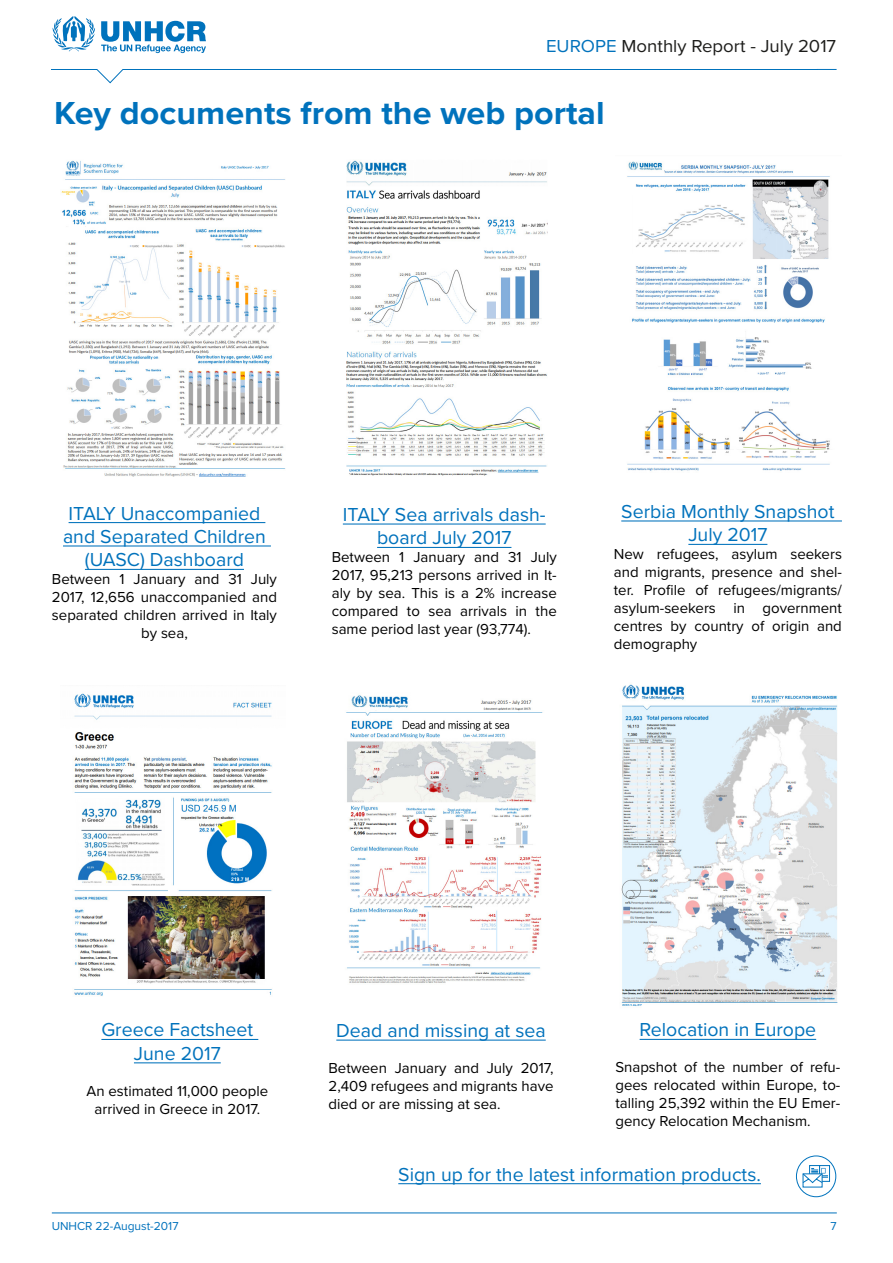
<style>
.page{position:relative;width:893px;height:1263px;background:#fff}
.page>*{position:absolute;margin:0;border:0;box-sizing:border-box;transform-origin:0 0}
.t1{font:700 33px "Proxima Nova";color:#0072bc}
.t2{font:19.5px/23.4px "Proxima Nova";color:#0072bc;text-align:center}
.t3{font:18px "Proxima Nova";color:#1d1d1b}
.t4{font:15px/18px "Proxima Nova";color:#000;text-align:justify}
.t5{font:12px "Proxima Nova";color:#0072bc}
.s1{color:#0072bc}
</style>
<div class="page">
<hr style="left:398px;top:1183px;width:363px;height:1px;background:#0072bc">
<div style="left:796px;top:1155px;width:40px;height:42px;border:1px solid #0073bd;border-radius:50%"></div>
<div style="left:819px;top:1165px;width:11px;height:17px;background:#f8fbfd;border:1px solid #0073bd"></div>
<div style="left:809px;top:1165px;width:11px;height:16px;background:#fff;border:1px solid #0073bd"></div>
<svg style="left:802px;top:1168px;width:26px;height:15px"></svg>
<hr style="left:101px;top:1039px;width:157px;height:1px;background:#0072bc">
<hr style="left:134px;top:1062px;width:87px;height:1px;background:#0072bc">
<hr style="left:336px;top:1039px;width:210px;height:2px;background:#0072bc">
<hr style="left:343px;top:523px;width:203px;height:1px;background:#0072bc">
<hr style="left:377px;top:547px;width:134px;height:1px;background:#0072bc">
<hr style="left:621px;top:520px;width:221px;height:1px;background:#0072bc">
<hr style="left:688px;top:544px;width:79px;height:1px;background:#0072bc">
<hr style="left:69px;top:522px;width:196px;height:1px;background:#0072bc">
<hr style="left:63px;top:545px;width:208px;height:1px;background:#0072bc">
<hr style="left:85px;top:569px;width:159px;height:1px;background:#0072bc">
<img style="left:621px;top:684px;width:217px;height:322px">
<hr style="left:640px;top:1039px;width:176px;height:1px;background:#0072bc">
<img style="left:346px;top:160px;width:202px;height:316px">
<img style="left:627px;top:161px;width:203px;height:310px">
<img style="left:346px;top:695px;width:197px;height:288px">
<img style="left:61px;top:160px;width:225px;height:317px">
<img style="left:74px;top:693px;width:198px;height:303px">
<hr style="left:52px;top:1212px;width:785px;height:1px;background:#0072bc">
<svg style="left:52px;top:16px;width:785px;height:68px"></svg>
<p class="t3" style="left:546px;top:32px;width:292px"><span class="s1">EUROPE</span> Monthly Report - July 2017</p>
<h1 class="t1" style="left:54px;top:88px;width:552px">Key documents from the web portal</h1>
<h2 class="t2" style="left:63px;top:500px;width:204px">ITALY Unaccompanied and Separated Children (UASC) Dashboard</h2>
<p class="t4" style="left:52px;top:570px;width:227px;text-align:center">Between 1 January and 31 July<br>2017, 12,656 unaccompanied and separated children arrived in Italy by sea,</p>
<h2 class="t2" style="left:343px;top:502px;width:204px">ITALY Sea arrivals dash&shy;board July 2017</h2>
<p class="t4" style="left:332px;top:548px;width:227px">Between 1 January and 31 July 2017, 95,213 persons arrived in It&shy;aly by sea. This is a 2% increase compared to sea arrivals in the same period last year (93,774).</p>
<h2 class="t2" style="left:621px;top:499px;width:215px">Serbia Monthly Snapshot<br>July 2017</h2>
<p class="t4" style="left:614px;top:545px;width:230px">New refugees, asylum seekers and migrants, presence and shel&shy;ter. Profile of refugees/migrants/ asylum-seekers in government centres by country of origin and demography</p>
<h2 class="t2" style="left:101px;top:1017px;width:153px">Greece Factsheet<br>June 2017</h2>
<p class="t4" style="left:86px;top:1081px;width:183px;text-align:center">An estimated 11,000 people arrived in Greece in 2017.</p>
<h2 class="t2" style="left:336px;top:1018px;width:211px">Dead and missing at sea</h2>
<p class="t4" style="left:328px;top:1058px;width:227px">Between January and July 2017, 2,409 refugees and migrants have died or are missing at sea.</p>
<h2 class="t2" style="left:640px;top:1017px;width:178px">Relocation in Europe</h2>
<p class="t4" style="left:615px;top:1058px;width:227px">Snapshot of the number of refu&shy;gees relocated within Europe, to&shy;talling 25,392 within the EU Emer&shy;gency Relocation Mechanism.</p>
<h2 class="t2" style="left:398px;top:1161px;width:364px">Sign up for the latest information products.</h2>
<p class="t5" style="left:52px;top:1217px;width:128px">UNHCR 22-August-2017</p>
<p class="t5" style="left:830px;top:1217px;width:8px">7</p>
</div>
